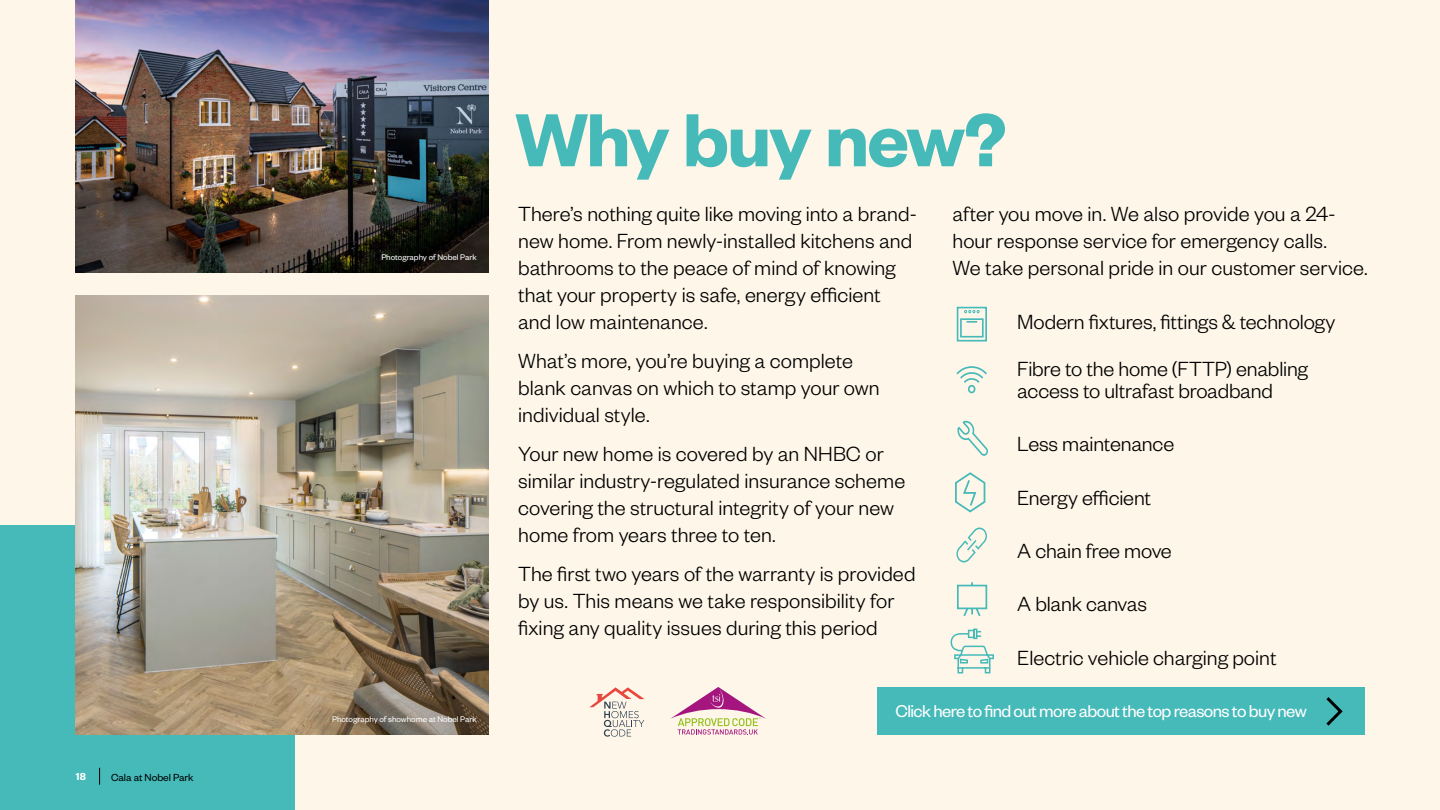
<style>
.page{position:relative;width:1440px;height:810px;background:#fef7e9}
.page>*{position:absolute;margin:0;border:0;box-sizing:border-box;transform-origin:0 0}
.t1{font:82.5px "Founders Grotesk Sm Bd";letter-spacing:-.025em;color:#46b9b9}
.t2{font:300 22.5px/27px "Founders Grotesk";color:#000}
.t3{font:18.75px "Founders Grotesk";letter-spacing:-.03em;color:#fff}
.t4{font:11.25px "Founders Grotesk";letter-spacing:-.005em;color:#000}
.t5{font:11.25px "Founders Grotesk Sm Bd";color:#fff}
.t6{font:9px "Founders Grotesk";letter-spacing:-.005em;color:#fff}
</style>
<div class="page">
<div style="left:0;top:525px;width:294px;height:285px;background:#46b9b9"></div>
<img style="left:75px;top:0;width:414px;height:273px">
<img style="left:75px;top:296px;width:414px;height:439px">
<svg style="left:670px;top:687px;width:96px;height:48px"></svg>
<div style="left:878px;top:688px;width:487px;height:47px;background:#46b9b9"></div>
<svg style="left:1326px;top:697px;width:17px;height:29px"></svg>
<svg style="left:589px;top:687px;width:56px;height:50px"></svg>
<svg style="left:99px;top:768px;width:1px;height:17px"></svg>
<svg style="left:956px;top:366px;width:31px;height:28px"></svg>
<svg style="left:957px;top:421px;width:31px;height:35px"></svg>
<svg style="left:957px;top:582px;width:31px;height:35px"></svg>
<svg style="left:956px;top:528px;width:31px;height:34px"></svg>
<svg style="left:955px;top:472px;width:31px;height:41px"></svg>
<svg style="left:956px;top:306px;width:31px;height:36px"></svg>
<svg style="left:950px;top:628px;width:44px;height:46px"></svg>
<p class="t5" style="left:76px;top:770px;width:12px">18</p>
<p class="t4" style="left:111px;top:770px;width:84px">Cala at Nobel Park</p>
<p class="t6" style="left:381px;top:252px;width:97px">Photography of Nobel Park</p>
<h1 class="t1" style="left:515px;top:88px;width:493px">Why buy new?</h1>
<p class="t2" style="left:518px;top:200px;width:400px">There’s nothing quite like moving into a brand&shy;new home. From newly-installed kitchens and bathrooms to the peace of mind of knowing that your property is safe, energy efficient and low maintenance.</p>
<p class="t2" style="left:518px;top:347px;width:363px">What’s more, you’re buying a complete blank canvas on which to stamp your own individual style.</p>
<p class="t2" style="left:518px;top:440px;width:389px">Your new home is covered by an NHBC or similar industry-regulated insurance scheme covering the structural integrity of your new home from years three to ten.</p>
<p class="t2" style="left:518px;top:559px;width:399px">The first two years of the warranty is provided by us. This means we take responsibility for fixing any quality issues during this period</p>
<p class="t2" style="left:952px;top:199px;width:417px">after you move in. We also provide you a 24- hour response service for emergency calls.<br>We take personal pride in our customer service.</p>
<p class="t2" style="left:1017px;top:298px;width:320px;line-height:46.6px">Modern fixtures, fittings &amp; technology<br>Fibre to the home (FTTP) enabling</p>
<p class="t2" style="left:1017px;top:376px;width:257px">access to ultrafast broadband</p>
<p class="t2" style="left:1017px;top:429px;width:158px">Less maintenance</p>
<p class="t2" style="left:1017px;top:483px;width:135px">Energy efficient</p>
<p class="t2" style="left:1017px;top:536px;width:156px">A chain free move</p>
<p class="t2" style="left:1017px;top:589px;width:131px">A blank canvas</p>
<p class="t2" style="left:1017px;top:643px;width:261px">Electric vehicle charging point</p>
<p class="t6" style="left:332px;top:714px;width:146px">Photography of showhome at Nobel Park</p>
<p class="t3" style="left:896px;top:700px;width:413px">Click here to find out more about the top reasons to buy new</p>
</div>
